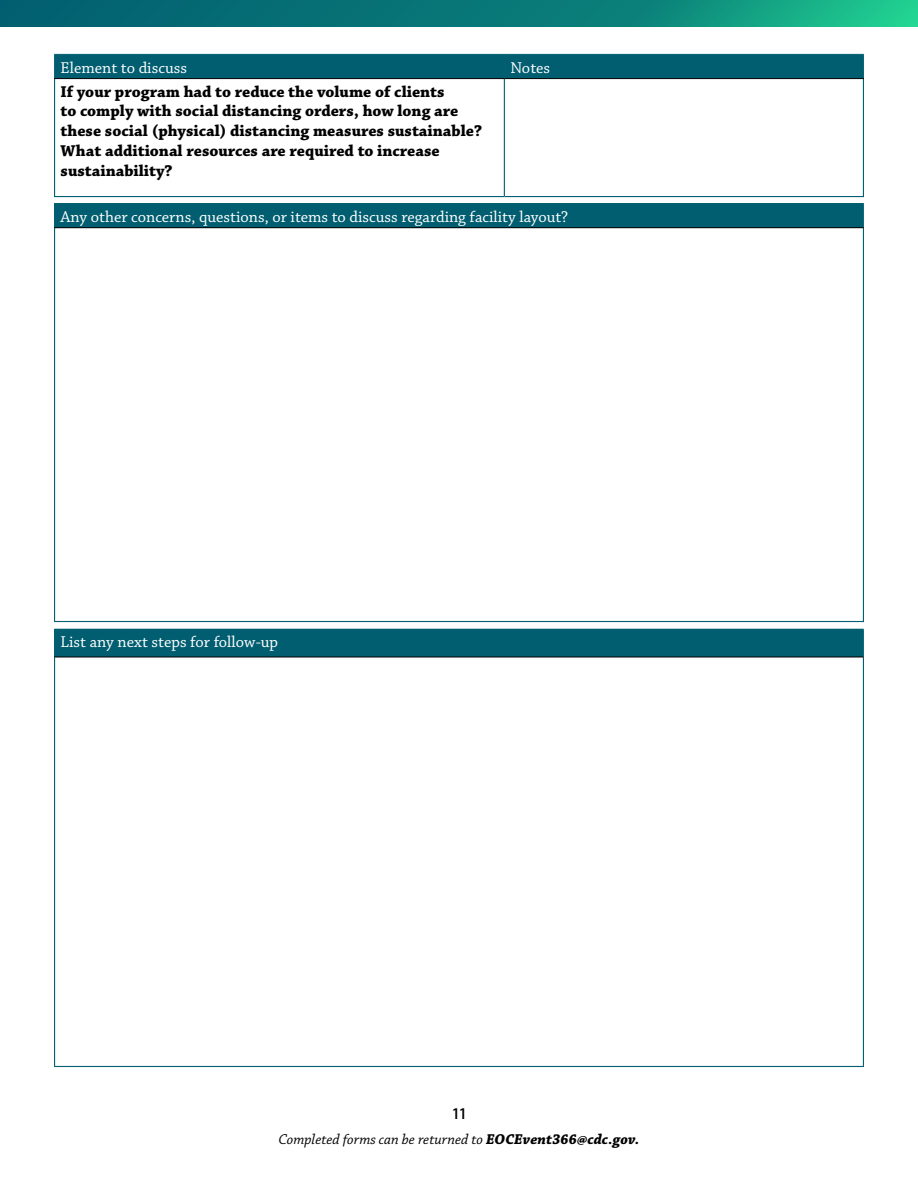
<style>
.page{position:relative;width:918px;height:1188px;background:#fff}
.page>*{position:absolute;margin:0;border:0;box-sizing:border-box;transform-origin:0 0}
.t1{font:700 16.5px/19.8px "Chaparral Pro";color:#000}
.t2{font:16.5px "Chaparral Pro";color:#fff}
.t3{font:600 condensed 16.5px "Myriad Pro";color:#000}
.t4{font:italic 15px "Chaparral Pro";color:#000}
.s1{font-weight:700}
</style>
<div class="page">
<svg style="left:0;top:0;width:918px;height:27px;background:#0a807a"></svg>
<div style="left:54px;top:54px;width:810px;height:24px;background:#005e70"></div>
<hr style="left:54px;top:78px;width:450px;height:1px;background:#000">
<hr style="left:504px;top:78px;width:360px;height:1px;background:#000">
<hr style="left:54px;top:79px;width:1px;height:117px;background:#036071">
<hr style="left:504px;top:79px;width:1px;height:117px;background:#036071">
<hr style="left:863px;top:79px;width:1px;height:117px;background:#036071">
<hr style="left:54px;top:196px;width:450px;height:1px;background:#036071">
<hr style="left:504px;top:196px;width:360px;height:1px;background:#036071">
<div style="left:55px;top:203px;width:808px;height:25px;background:#005e70"></div>
<svg style="left:863px;top:204px;width:1px;height:23px"></svg>
<hr style="left:54px;top:228px;width:1px;height:393px;background:#036071">
<hr style="left:863px;top:228px;width:1px;height:393px;background:#036071">
<hr style="left:54px;top:203px;width:810px;height:1px;background:#036071">
<svg style="left:54px;top:204px;width:1px;height:23px"></svg>
<hr style="left:54px;top:227px;width:810px;height:1px;background:#000">
<hr style="left:54px;top:621px;width:810px;height:1px;background:#036071">
<div style="left:55px;top:629px;width:808px;height:28px;background:#005e70"></div>
<svg style="left:863px;top:630px;width:1px;height:27px"></svg>
<hr style="left:54px;top:657px;width:1px;height:409px;background:#036071">
<hr style="left:863px;top:657px;width:1px;height:409px;background:#036071">
<hr style="left:54px;top:1066px;width:810px;height:1px;background:#036071">
<hr style="left:54px;top:629px;width:810px;height:1px;background:#036071">
<svg style="left:54px;top:630px;width:1px;height:27px"></svg>
<hr style="left:54px;top:657px;width:810px;height:1px;background:#000">
<p class="t2" style="left:61px;top:58px;width:128px">Element to discuss</p>
<p class="t2" style="left:510px;top:58px;width:41px">Notes</p>
<p class="t1" style="left:61px;top:82px;width:423px">If your program had to reduce the volume of clients<br>to comply with social distancing orders, how long are these social (physical) distancing measures sustainable?<br>What additional resources are required to increase sustainability?</p>
<p class="t2" style="left:61px;top:207px;width:509px">Any other concerns, questions, or items to discuss regarding facility layout?</p>
<p class="t2" style="left:61px;top:633px;width:219px">List any next steps for follow-up</p>
<p class="t3" style="left:453px;top:1103px;width:15px">11</p>
<p class="t4" style="left:278px;top:1131px;width:363px">Completed forms can be returned to <span class="s1">EOCEvent366@cdc.gov.</span></p>
</div>
